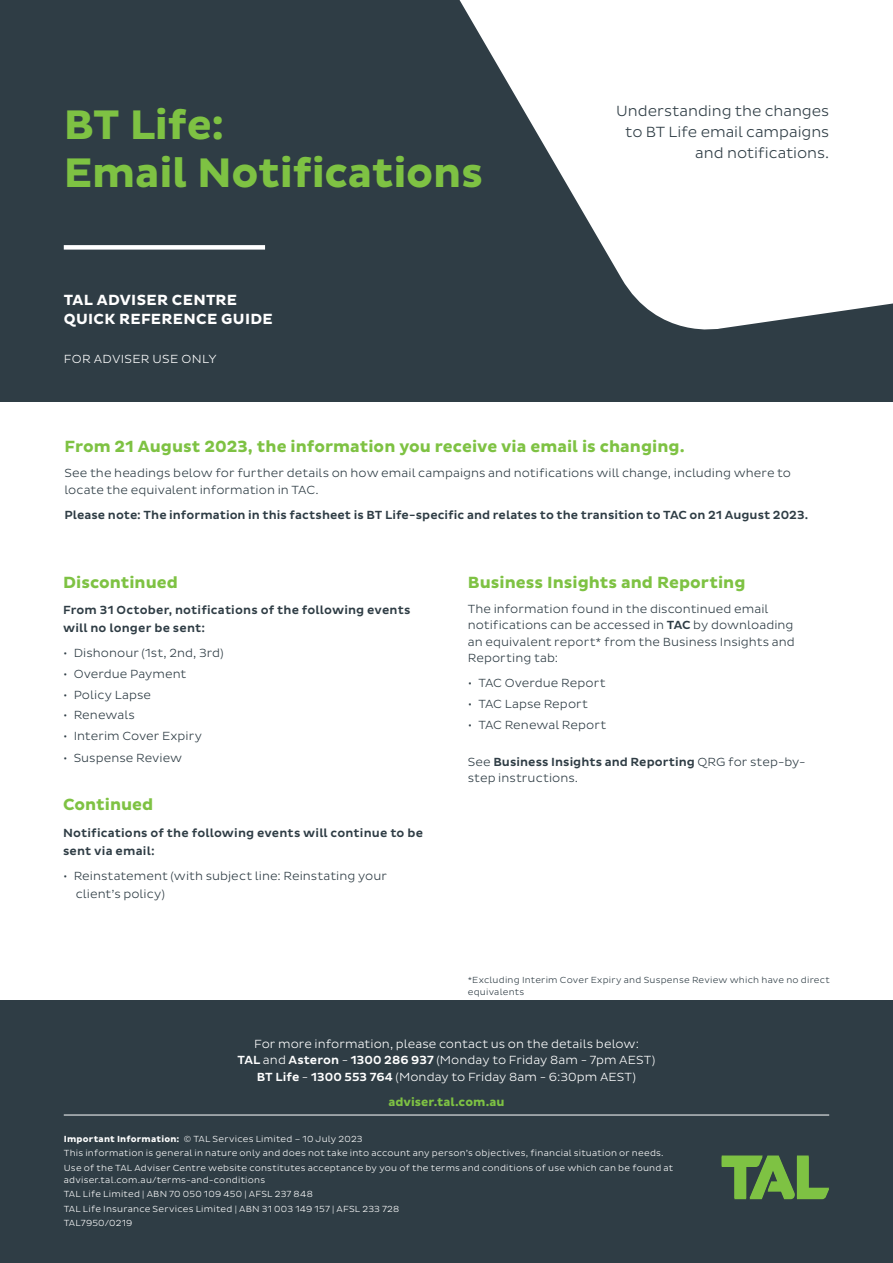
<style>
.page{position:relative;width:893px;height:1263px;background:#fff}
.page>*{position:absolute;margin:0;border:0;box-sizing:border-box;transform-origin:0 0}
.Head_Green{font:700 42px/48px "Pluto Sans";letter-spacing:-.005em;color:#7ec243}
.Subhead_L1{font:700 16.5px "Pluto Sans";color:#7ec243}
.Intro_Right_Aligned{font:300 15px/21px "Pluto Sans";letter-spacing:-.005em;color:#2f3d45;text-align:right}
.bold_caps_under_green_head{font:700 15px/19.5px "Pluto Sans";letter-spacing:.02em;color:#fff}
.Body{font:300 12px/16.5px "Pluto Sans";letter-spacing:.005em;color:#2f3d45}
.Body_Center{font:300 12px/16.5px "Pluto Sans";letter-spacing:.005em;color:#fff;text-align:center}
.Subhead_L2{font:500 12px/18px "Pluto Sans";letter-spacing:.015em;color:#2f3d45}
.Body-2{font:500 12px "Pluto Sans";letter-spacing:.005em;color:#2f3d45}
.Body_Center-2{font:700 12px "Pluto Sans";letter-spacing:.005em;color:#7ec243}
.bold_caps_under_green_head-2{font:300 12px "Pluto Sans";letter-spacing:.025em;color:#fff}
.Important_Info_and_notes{font:300 9px/12px "Pluto Sans";letter-spacing:.025em;color:#fff}
.Important_Info_and_notes-2{font:300 9px/12px "Pluto Sans";letter-spacing:.025em;color:#2f3d45}
.s1{font-weight:500}
.s2{font-weight:700}
</style>
<div class="page">
<div style="left:0;top:1000px;width:893px;height:263px;background:#2f3d45"></div>
<hr style="left:64px;top:1115px;width:765px;height:1px;background:#fff">
<div style="left:0;top:0;width:893px;height:402px;background:#2f3d45"></div>
<svg style="left:459px;top:0;width:434px;height:330px;fill:#fff"></svg>
<svg style="left:722px;top:1155px;width:107px;height:44px"></svg>
<div style="left:64px;top:245px;width:201px;height:5px;background:#fff"></div>
<p class="Head_Green" style="left:64px;top:102px;width:421px">BT Life:<br>Email Notifications</p>
<p class="Intro_Right_Aligned" style="left:616px;top:101px;width:214px">Understanding the changes to BT Life email campaigns and notifications.</p>
<p class="bold_caps_under_green_head" style="left:64px;top:290px;width:210px">TAL ADVISER CENTRE<br>QUICK REFERENCE GUIDE</p>
<p class="bold_caps_under_green_head-2" style="left:64px;top:352px;width:154px">FOR ADVISER USE ONLY</p>
<p class="Subhead_L1" style="left:64px;top:437px;width:622px">From 21 August 2023, the information you receive via email is changing.</p>
<p class="Body" style="left:64px;top:465px;width:728px">See the headings below for further details on how email campaigns and notifications will change, including where to locate the equivalent information in TAC.</p>
<p class="Body-2" style="left:64px;top:508px;width:745px">Please note: The information in this factsheet is BT Life-specific and relates to the transition to TAC on 21 August 2023.</p>
<p class="Subhead_L1" style="left:63px;top:573px;width:116px">Discontinued</p>
<p class="Subhead_L2" style="left:63px;top:601px;width:349px">From 31 October, notifications of the following events will no longer be sent:</p>
<p class="Body" style="left:63px;top:645px;width:162px">• Dishonour (1st, 2nd, 3rd)</p>
<p class="Body" style="left:63px;top:666px;width:125px">• Overdue Payment</p>
<p class="Body" style="left:63px;top:686px;width:90px">• Policy Lapse</p>
<p class="Body" style="left:63px;top:707px;width:73px">• Renewals</p>
<p class="Body" style="left:63px;top:728px;width:141px">• Interim Cover Expiry</p>
<p class="Body" style="left:63px;top:750px;width:121px">• Suspense Review</p>
<p class="Subhead_L1" style="left:63px;top:795px;width:92px">Continued</p>
<p class="Subhead_L2" style="left:63px;top:824px;width:361px">Notifications of the following events will continue to be sent via email:</p>
<p class="Body" style="left:76px;top:867px;width:313px;line-height:18px;text-indent:-13px">• Reinstatement (with subject line: Reinstating your client’s policy)</p>
<p class="Subhead_L1" style="left:468px;top:573px;width:279px">Business Insights and Reporting</p>
<p class="Body" style="left:468px;top:600px;width:329px">The information found in the discontinued email notifications can be accessed in <span class="s1">TAC</span> by downloading an equivalent report* from the Business Insights and Reporting tab:</p>
<p class="Body" style="left:468px;top:675px;width:139px">• TAC Overdue Report</p>
<p class="Body" style="left:468px;top:696px;width:122px">• TAC Lapse Report</p>
<p class="Body" style="left:468px;top:716px;width:140px">• TAC Renewal Report</p>
<p class="Body" style="left:468px;top:754px;width:340px">See <span class="s1">Business Insights and Reporting</span> QRG for step-by&shy;step instructions.</p>
<p class="Important_Info_and_notes-2" style="left:468px;top:974px;width:364px">*Excluding Interim Cover Expiry and Suspense Review which have no direct equivalents</p>
<p class="Body_Center" style="left:238px;top:1035px;width:419px">For more information, please contact us on the details below:<br><span class="s1">TAL</span> and <span class="s1">Asteron</span> - <span class="s1">1300 286 937</span> (Monday to Friday 8am - 7pm AEST)<br><span class="s1">BT Life</span> - <span class="s1">1300 553 764</span> (Monday to Friday 8am - 6:30pm AEST)</p>
<p class="Body_Center-2" style="left:388px;top:1095px;width:118px">adviser.tal.com.au</p>
<p class="Important_Info_and_notes" style="left:64px;top:1132px;width:300px"><span class="s2">Important Information:</span> © TAL Services Limited – 10 July 2023</p>
<p class="Important_Info_and_notes" style="left:64px;top:1147px;width:601px">This information is general in nature only and does not take into account any person’s objectives, financial situation or needs.</p>
<p class="Important_Info_and_notes" style="left:64px;top:1162px;width:611px">Use of the TAL Adviser Centre website constitutes acceptance by you of the terms and conditions of use which can be found at adviser.tal.com.au/terms-and-conditions</p>
<p class="Important_Info_and_notes" style="left:64px;top:1188px;width:251px">TAL Life Limited | ABN 70 050 109 450 | AFSL 237 848</p>
<p class="Important_Info_and_notes" style="left:64px;top:1203px;width:337px">TAL Life Insurance Services Limited | ABN 31 003 149 157 | AFSL 233 728</p>
<p class="Important_Info_and_notes" style="left:64px;top:1217px;width:70px">TAL7950/0219</p>
</div>
